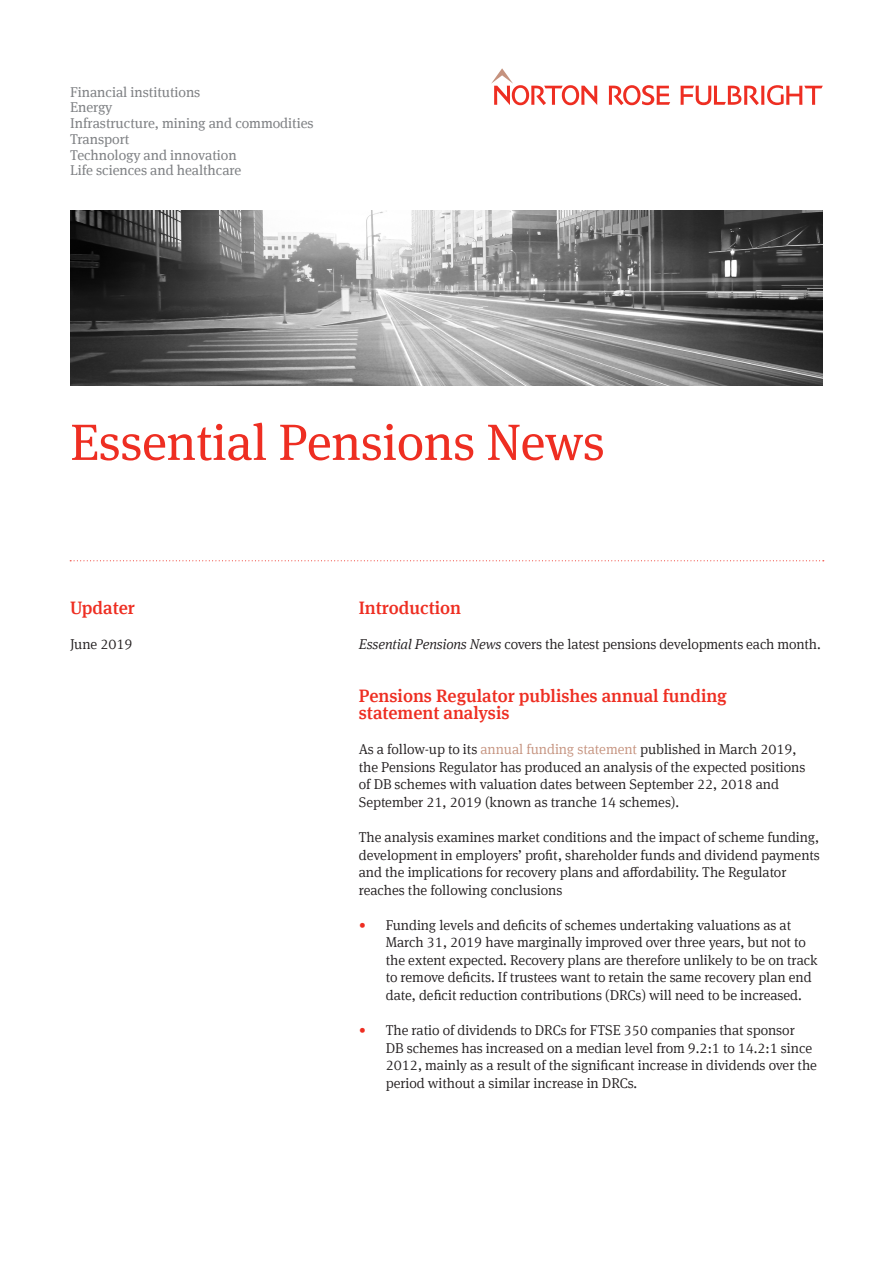
<style>
.page{position:relative;width:893px;height:1263px;background:#fff}
.page>*{position:absolute;margin:0;border:0;box-sizing:border-box;transform-origin:0 0}
.t1{font:51px "Meta Serif Offc Pro";letter-spacing:-.005em;color:#ee2e22}
.t2{font:500 18px/17.5px "Meta Serif Offc Pro";color:#ee2e22}
.t3{font:300 14.25px/17.5px "Meta Serif Offc Pro";letter-spacing:-.005em;color:#231f20}
.t4{font:14.25px/15.8px "Meta Serif Offc Pro";letter-spacing:-.005em;color:#808285}
.s1{font-style:italic}
.s2{color:#c5927e}
.s3{color:#ee2e22}
</style>
<div class="page">
<svg style="left:491px;top:68px;width:106px;height:37px"></svg>
<svg style="left:609px;top:85px;width:61px;height:20px"></svg>
<svg style="left:681px;top:85px;width:142px;height:20px"></svg>
<img style="left:70px;top:210px;width:753px;height:176px">
<svg style="left:70px;top:560px;width:754px;height:1px"></svg>
<p class="t4" style="left:70px;top:83px;width:245px">Financial institutions<br>Energy<br>Infrastructure, mining and commodities<br>Transport<br>Technology and innovation<br>Life sciences and healthcare</p>
<h1 class="t1" style="left:70px;top:405px;width:536px">Essential Pensions News</h1>
<p class="t2" style="left:70px;top:598px;width:66px">Updater</p>
<p class="t3" style="left:70px;top:635px;width:64px">June 2019</p>
<p class="t2" style="left:359px;top:598px;width:104px">Introduction</p>
<p class="t3" style="left:359px;top:635px;width:463px"><span class="s1">Essential Pensions News</span> covers the latest pensions developments each month.</p>
<p class="t2" style="left:359px;top:685px;width:370px">Pensions Regulator publishes annual funding statement analysis</p>
<p class="t3" style="left:359px;top:740px;width:448px">As a follow-up to its <span class="s2">annual funding statement</span> published in March 2019, the Pensions Regulator has produced an analysis of the expected positions of DB schemes with valuation dates between September 22, 2018 and September 21, 2019 (known as tranche 14 schemes).</p>
<p class="t3" style="left:359px;top:828px;width:463px">The analysis examines market conditions and the impact of scheme funding, development in employers’ profit, shareholder funds and dividend payments and the implications for recovery plans and affordability. The Regulator reaches the following conclusions</p>
<p class="t3" style="left:386px;top:915px;width:433px;text-indent:-27px"><span class="s3">•</span> Funding levels and deficits of schemes undertaking valuations as at March 31, 2019 have marginally improved over three years, but not to the extent expected. Recovery plans are therefore unlikely to be on track to remove deficits. If trustees want to retain the same recovery plan end date, deficit reduction contributions (DRCs) will need to be increased.</p>
<p class="t3" style="left:386px;top:1020px;width:433px;text-indent:-27px"><span class="s3">•</span> The ratio of dividends to DRCs for FTSE 350 companies that sponsor<br>DB schemes has increased on a median level from 9.2:1 to 14.2:1 since 2012, mainly as a result of the significant increase in dividends over the period without a similar increase in DRCs.</p>
</div>
